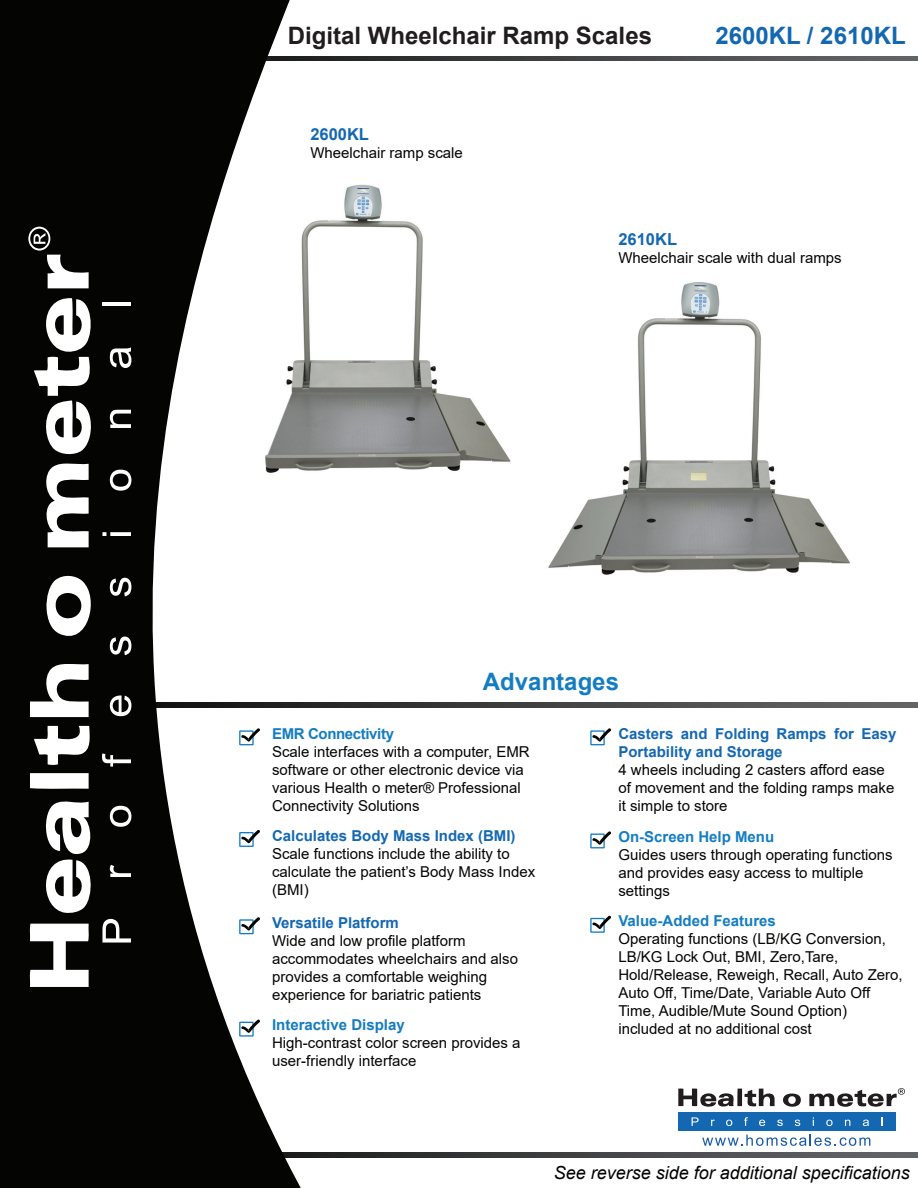
<style>
.page{position:relative;width:918px;height:1188px;background:#fff}
.page>*{position:absolute;margin:0;border:0;box-sizing:border-box;transform-origin:0 0}
.t1{font:700 24px "Arial";color:#211d1e}
.t2{font:700 24px "Arial";color:#1468b2}
.t3{font:700 24px "Arial";color:#147dc2}
.t4{font:italic 18px "Arial";color:#040503}
.t5{font:700 16.5px "Arial";color:#1468b2}
.t6{font:15px/18px "Arial";color:#040503}
.t7{font:700 15px/18px "Arial";color:#1468b2}
.t8{font:700 15px "Arial";color:#147dc2}
.t9{font:700 15px "Arial";letter-spacing:-.025em;color:#147dc2}
</style>
<div class="page">
<img style="left:310px;top:184px;width:201px;height:287px">
<svg style="left:310px;top:56px;width:608px;height:5px;background:#444546"></svg>
<svg style="left:310px;top:703px;width:608px;height:4px;background:#464748"></svg>
<svg style="left:310px;top:1153px;width:608px;height:4px;background:#434445"></svg>
<svg style="left:0;top:0;width:310px;height:1188px;fill:#040503"></svg>
<svg style="left:29px;top:924px;width:60px;height:63px"></svg>
<svg style="left:30px;top:773px;width:59px;height:16px"></svg>
<svg style="left:30px;top:661px;width:59px;height:56px"></svg>
<svg style="left:34px;top:726px;width:57px;height:39px"></svg>
<svg style="left:38px;top:798px;width:56px;height:115px"></svg>
<svg style="left:46px;top:574px;width:54px;height:74px"></svg>
<svg style="left:42px;top:461px;width:47px;height:86px"></svg>
<svg style="left:34px;top:296px;width:61px;height:159px"></svg>
<svg style="left:28px;top:227px;width:61px;height:61px"></svg>
<svg style="left:102px;top:919px;width:29px;height:24px"></svg>
<svg style="left:110px;top:865px;width:21px;height:12px"></svg>
<svg style="left:110px;top:806px;width:21px;height:21px"></svg>
<svg style="left:102px;top:753px;width:29px;height:14px"></svg>
<svg style="left:110px;top:696px;width:21px;height:20px"></svg>
<svg style="left:110px;top:637px;width:21px;height:18px"></svg>
<svg style="left:110px;top:578px;width:21px;height:18px"></svg>
<svg style="left:110px;top:532px;width:21px;height:4px"></svg>
<svg style="left:102px;top:532px;width:4px;height:4px"></svg>
<svg style="left:110px;top:470px;width:21px;height:21px"></svg>
<svg style="left:110px;top:410px;width:21px;height:18px"></svg>
<svg style="left:110px;top:347px;width:21px;height:21px"></svg>
<hr style="left:102px;top:302px;width:29px;height:4px;background:#fff">
<svg style="left:239px;top:829px;width:22px;height:18px"></svg>
<svg style="left:590px;top:728px;width:21px;height:17px"></svg>
<svg style="left:239px;top:916px;width:22px;height:18px"></svg>
<svg style="left:678px;top:1088px;width:123px;height:19px"></svg>
<svg style="left:809px;top:1088px;width:96px;height:19px"></svg>
<svg style="left:702px;top:1135px;width:168px;height:11px"></svg>
<div style="left:679px;top:1112px;width:217px;height:19px;background:#1468b2"></div>
<svg style="left:692px;top:1117px;width:7px;height:9px"></svg>
<svg style="left:711px;top:1120px;width:4px;height:6px"></svg>
<svg style="left:726px;top:1120px;width:6px;height:6px"></svg>
<svg style="left:744px;top:1117px;width:4px;height:9px"></svg>
<svg style="left:759px;top:1120px;width:6px;height:6px"></svg>
<svg style="left:777px;top:1120px;width:6px;height:6px"></svg>
<svg style="left:795px;top:1120px;width:5px;height:6px"></svg>
<svg style="left:826px;top:1120px;width:7px;height:6px"></svg>
<svg style="left:845px;top:1120px;width:5px;height:6px"></svg>
<svg style="left:863px;top:1120px;width:6px;height:6px"></svg>
<svg style="left:881px;top:1117px;width:2px;height:9px"></svg>
<svg style="left:239px;top:727px;width:22px;height:18px"></svg>
<svg style="left:590px;top:831px;width:21px;height:17px"></svg>
<svg style="left:590px;top:915px;width:21px;height:18px"></svg>
<svg style="left:239px;top:1019px;width:22px;height:18px"></svg>
<img style="left:548px;top:282px;width:302px;height:293px">
<h1 class="t1" style="left:288px;top:19px;width:366px">Digital Wheelchair Ramp Scales</h1>
<h1 class="t2" style="left:715px;top:19px;width:192px">2600KL / 2610KL</h1>
<p class="t5" style="left:310px;top:123px;width:60px">2600KL</p>
<p class="t6" style="left:310px;top:144px;width:154px">Wheelchair ramp scale</p>
<p class="t5" style="left:618px;top:228px;width:60px">2610KL</p>
<p class="t6" style="left:618px;top:249px;width:225px">Wheelchair scale with dual ramps</p>
<h1 class="t3" style="left:483px;top:664px;width:138px">Advantages</h1>
<p class="t9" style="left:272px;top:723px;width:123px">EMR Connectivity</p>
<p class="t6" style="left:272px;top:743px;width:259px">Scale interfaces with a computer, EMR software or other electronic device via various Health o meter® Professional Connectivity Solutions</p>
<p class="t7" style="left:272px;top:827px;width:245px">Calculates Body Mass Index (BMI)</p>
<p class="t6" style="left:272px;top:844px;width:265px">Scale functions include the ability to calculate the patient’s Body Mass Index (BMI)</p>
<p class="t7" style="left:272px;top:914px;width:128px">Versatile Platform</p>
<p class="t6" style="left:272px;top:932px;width:247px">Wide and low profile platform accommodates wheelchairs and also provides a comfortable weighing experience for bariatric patients</p>
<p class="t8" style="left:272px;top:1014px;width:134px">Interactive Display</p>
<p class="t6" style="left:272px;top:1034px;width:250px">High-contrast color screen provides a user-friendly interface</p>
<p class="t7" style="left:618px;top:725px;width:280px">Casters and Folding Ramps for Easy<br>Portability and Storage</p>
<p class="t6" style="left:618px;top:761px;width:277px">4 wheels including 2 casters afford ease of movement and the folding ramps make it simple to store</p>
<p class="t8" style="left:618px;top:826px;width:157px">On-Screen Help Menu</p>
<p class="t6" style="left:618px;top:846px;width:276px">Guides users through operating functions and provides easy access to multiple settings</p>
<p class="t8" style="left:618px;top:911px;width:159px">Value-Added Features</p>
<p class="t6" style="left:618px;top:930px;width:286px">Operating functions (LB/KG Conversion, LB/KG Lock Out, BMI, Zero,Tare, Hold/Release, Reweigh, Recall, Auto Zero, Auto Off, Time/Date, Variable Auto Off Time, Audible/Mute Sound Option) included at no additional cost</p>
<p class="t4" style="left:554px;top:1161px;width:358px">See reverse side for additional specifications</p>
</div>
